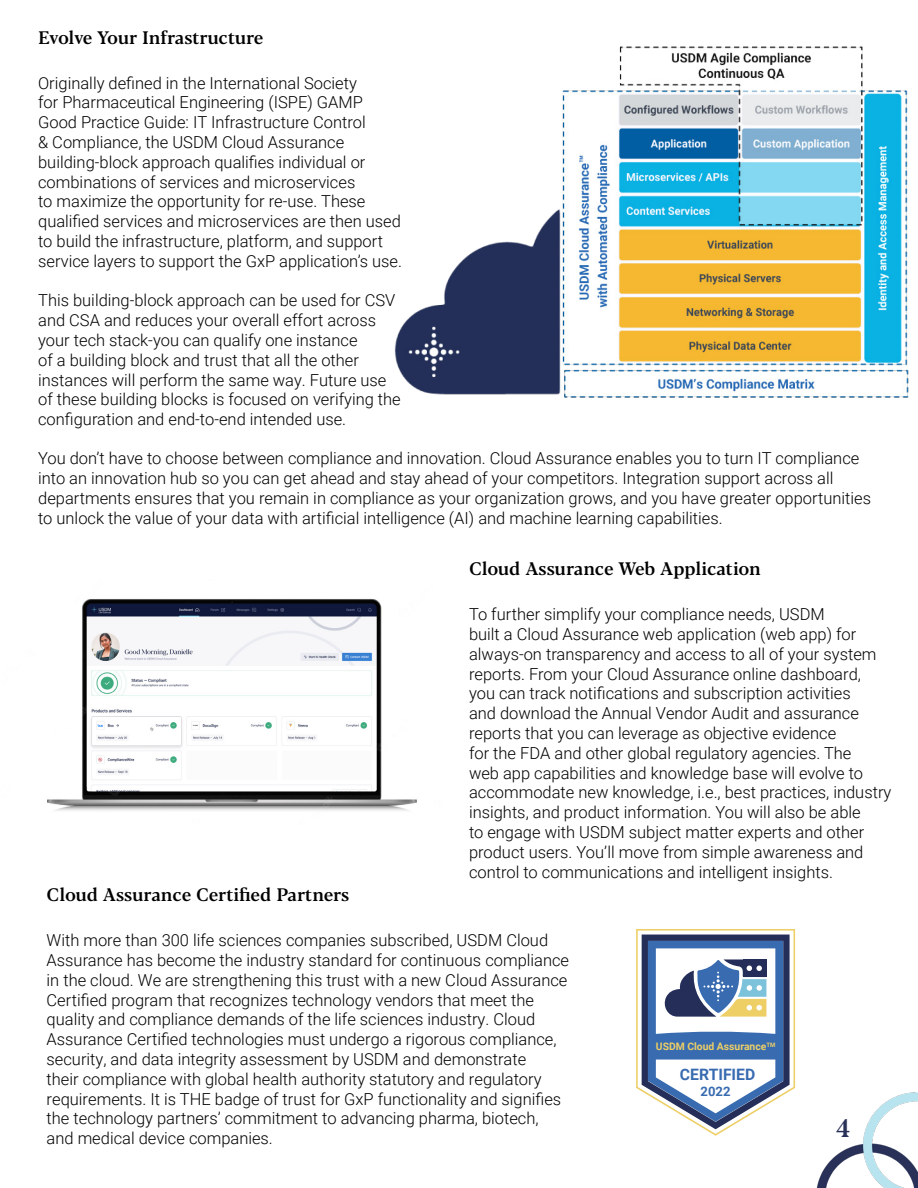
<style>
.page{position:relative;width:918px;height:1188px;background:#fff}
.page>*{position:absolute;margin:0;border:0;box-sizing:border-box;transform-origin:0 0}
.t1{font:500 25.5px "Blacker Pro Tx";color:#293158}
.t2{font:500 18px "Blacker Pro Tx";color:#000}
.t3{font:300 16.5px/19.8px "Roboto";color:#000}
.t4{font:700 15.75px "Roboto";color:#386bb0}
.t5{font:700 13.05px "Roboto";color:#386bb0}
.t6{font:700 10.35px "Roboto";color:#edcf66}
</style>
<div class="page">
<img style="left:817px;top:1092px;width:101px;height:96px">
<img style="left:394px;top:46px;width:515px;height:352px">
<img style="left:47px;top:599px;width:370px;height:212px">
<svg style="left:636px;top:929px;width:159px;height:207px"></svg>
<p class="t2" style="left:38px;top:25px;width:227px">Evolve Your Infrastructure</p>
<p class="t3" style="left:38px;top:72px;width:365px">Originally defined in the International Society<br>for Pharmaceutical Engineering (ISPE) GAMP Good Practice Guide: IT Infrastructure Control<br>&amp; Compliance, the USDM Cloud Assurance building-block approach qualifies individual or combinations of services and microservices<br>to maximize the opportunity for re-use. These qualified services and microservices are then used to build the infrastructure, platform, and support service layers to support the GxP application’s use.</p>
<p class="t3" style="left:38px;top:290px;width:364px">This building-block approach can be used for CSV and CSA and reduces your overall effort across your tech stack-you can qualify one instance<br>of a building block and trust that all the other instances will perform the same way. Future use of these building blocks is focused on verifying the configuration and end-to-end intended use.</p>
<p class="t3" style="left:38px;top:448px;width:834px">You don’t have to choose between compliance and innovation. Cloud Assurance enables you to turn IT compliance into an innovation hub so you can get ahead and stay ahead of your competitors. Integration support across all departments ensures that you remain in compliance as your organization grows, and you have greater opportunities to unlock the value of your data with artificial intelligence (AI) and machine learning capabilities.</p>
<p class="t2" style="left:469px;top:556px;width:294px">Cloud Assurance Web Application</p>
<p class="t3" style="left:469px;top:604px;width:424px">To further simplify your compliance needs, USDM<br>built a Cloud Assurance web application (web app) for always-on transparency and access to all of your system reports. From your Cloud Assurance online dashboard,<br>you can track notifications and subscription activities<br>and download the Annual Vendor Audit and assurance reports that you can leverage as objective evidence<br>for the FDA and other global regulatory agencies. The<br>web app capabilities and knowledge base will evolve to accommodate new knowledge, i.e., best practices, industry insights, and product information. You will also be able<br>to engage with USDM subject matter experts and other product users. You’ll move from simple awareness and control to communications and intelligent insights.</p>
<p class="t2" style="left:47px;top:882px;width:304px">Cloud Assurance Certified Partners</p>
<p class="t3" style="left:47px;top:930px;width:524px">With more than 300 life sciences companies subscribed, USDM Cloud Assurance has become the industry standard for continuous compliance in the cloud. We are strengthening this trust with a new Cloud Assurance Certified program that recognizes technology vendors that meet the quality and compliance demands of the life sciences industry. Cloud Assurance Certified technologies must undergo a rigorous compliance, security, and data integrity assessment by USDM and demonstrate<br>their compliance with global health authority statutory and regulatory requirements. It is THE badge of trust for GxP functionality and signifies the technology partners’ commitment to advancing pharma, biotech, and medical device companies.</p>
<p class="t6" style="left:656px;top:1039px;width:121px">USDM Cloud Assurance<sup>TM</sup></p>
<p class="t4" style="left:680px;top:1063px;width:77px">CERTIFIED</p>
<p class="t5" style="left:701px;top:1082px;width:31px">2022</p>
<h1 class="t1" style="left:836px;top:1110px;width:16px">4</h1>
</div>
